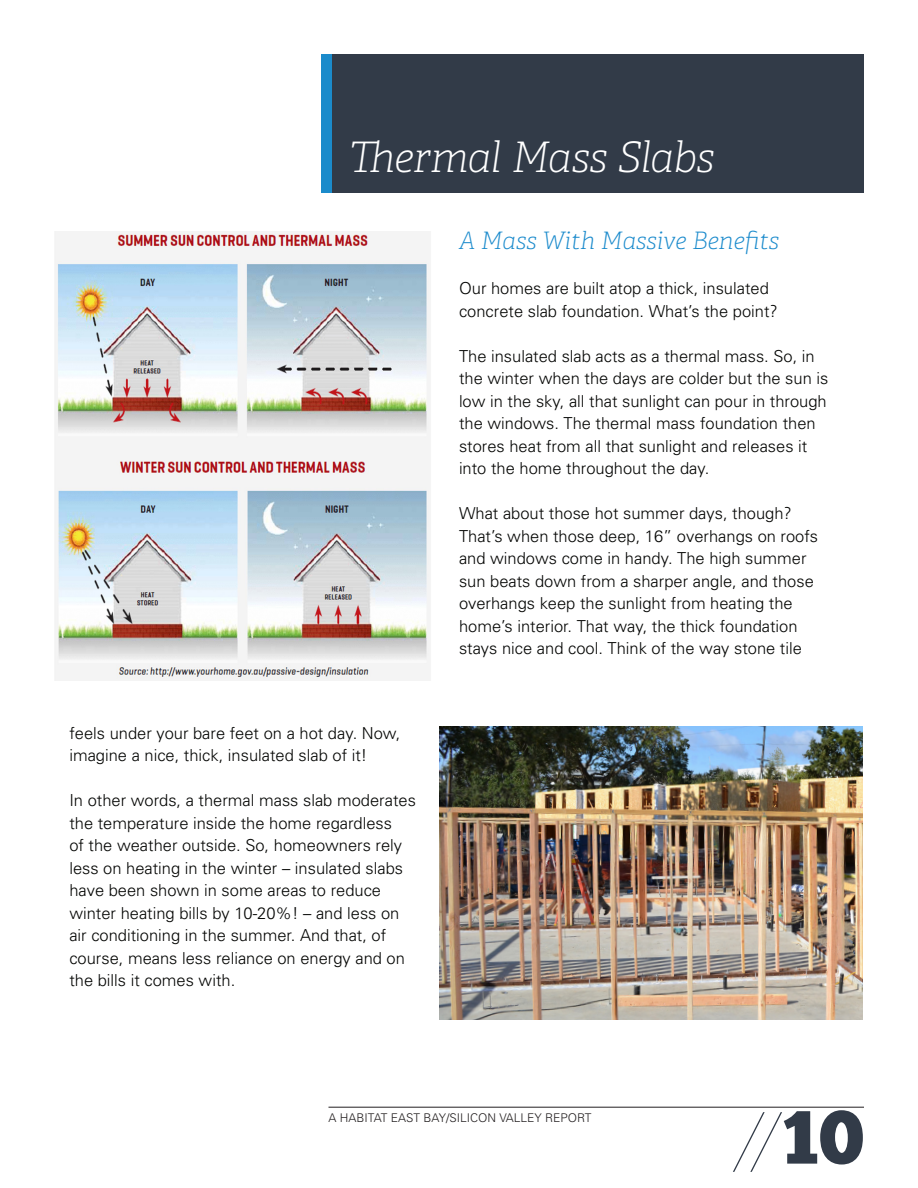
<style>
.page{position:relative;width:918px;height:1188px;background:#fff}
.page>*{position:absolute;margin:0;border:0;box-sizing:border-box;transform-origin:0 0}
.t1{font:100 64.5px "Gotham";color:#323b48}
.t2{font:italic 100 42px "Adelle";letter-spacing:-.025em;color:#fff}
.t3{font:italic 100 24px "Adelle";color:#1c8bcc}
.t4{font:300 16.5px/22.5px "Univers";color:#040503}
.t5{font:300 12px "Univers";color:#231f20}
.s1{font-family:"Chunk Five";font-weight:400;font-size:75px}
</style>
<div class="page">
<div style="left:328px;top:54px;width:536px;height:138px;background:#323b48"></div>
<hr style="left:328px;top:1107px;width:536px;height:1px;background:#231f20">
<div style="left:322px;top:54px;width:10px;height:138px;background:#1b8bcb"></div>
<img style="left:55px;top:231px;width:375px;height:449px">
<img style="left:440px;top:727px;width:422px;height:293px">
<p class="t2" style="left:349px;top:132px;width:367px">Thermal Mass Slabs</p>
<p class="t4" style="left:69px;top:722px;width:333px">feels under your bare feet on a hot day. Now, imagine a nice, thick, insulated slab of it!</p>
<p class="t4" style="left:69px;top:789px;width:348px">In other words, a thermal mass slab moderates the temperature inside the home regardless<br>of the weather outside. So, homeowners rely less on heating in the winter – insulated slabs have been shown in some areas to reduce winter heating bills by 10-20%! – and less on air conditioning in the summer. And that, of course, means less reliance on energy and on the bills it comes with.</p>
<p class="t3" style="left:459px;top:226px;width:322px">A Mass With Massive Benefits</p>
<p class="t4" style="left:459px;top:277px;width:320px">Our homes are built atop a thick, insulated concrete slab foundation. What’s the point?</p>
<p class="t4" style="left:459px;top:345px;width:371px">The insulated slab acts as a thermal mass. So, in the winter when the days are colder but the sun is low in the sky, all that sunlight can pour in through the windows. The thermal mass foundation then stores heat from all that sunlight and releases it into the home throughout the day.</p>
<p class="t4" style="left:459px;top:502px;width:361px">What about those hot summer days, though?<br>That’s when those deep, 16” overhangs on roofs and windows come in handy. The high summer sun beats down from a sharper angle, and those overhangs keep the sunlight from heating the home’s interior. That way, the thick foundation stays nice and cool. Think of the way stone tile</p>
<p class="t5" style="left:328px;top:1111px;width:265px">A HABITAT EAST BAY/SILICON VALLEY REPORT</p>
<p class="t1" style="left:734px;top:1101px;width:131px">//<span class="s1">10</span></p>
</div>
